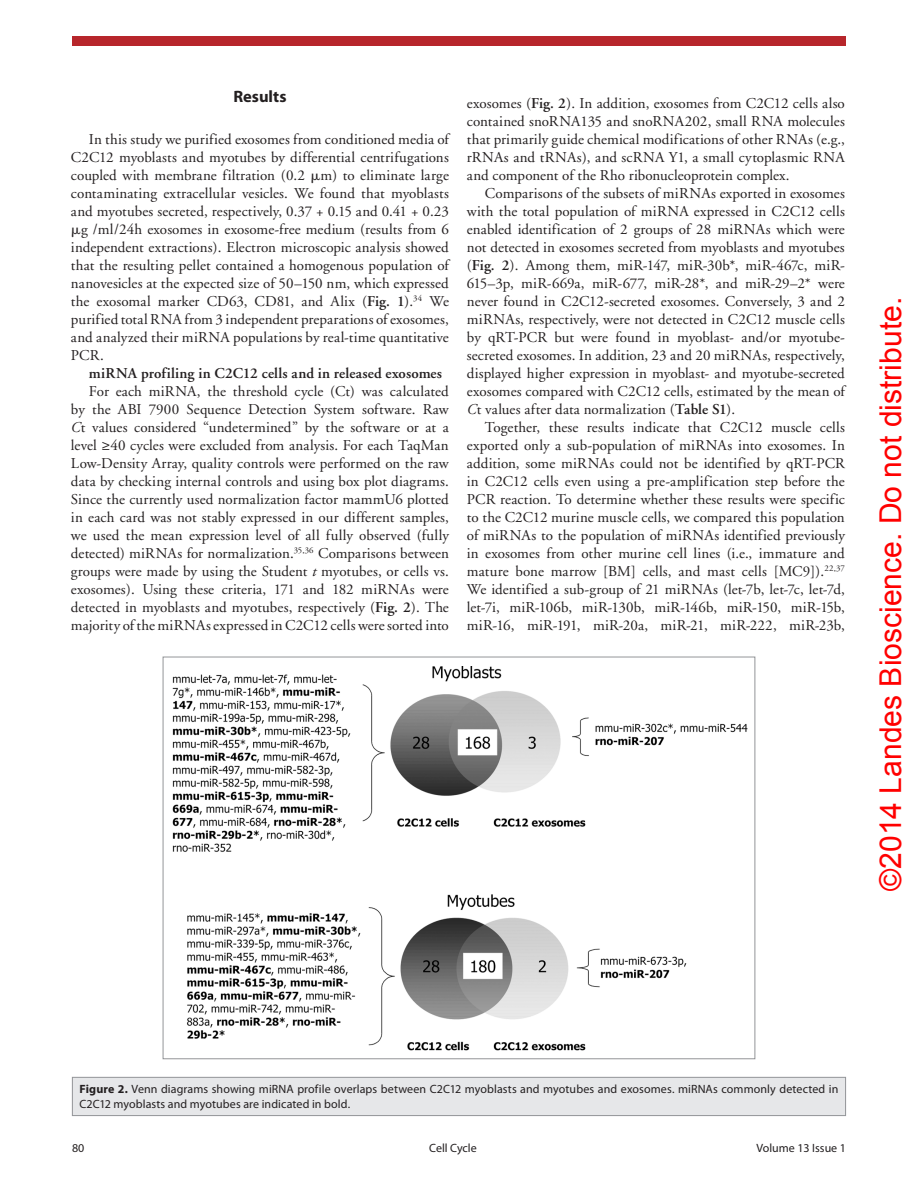
<style>
.page{position:relative;width:918px;height:1188px;background:#fff}
.page>*{position:absolute;margin:0;border:0;box-sizing:border-box;transform-origin:0 0}
.t1{font:30.15px "Arial";color:#f00}
.t2{font:700 16.5px "Myriad Pro";color:#231f20}
.t3{font:15px/18px "Adobe Garamond";letter-spacing:.01em;color:#231f20;text-align:justify}
.t4{font:600 15px "Adobe Garamond";letter-spacing:.01em;color:#231f20}
.t5{font:12px/15px "Myriad Pro";letter-spacing:.005em;color:#231f20}
.s1{font-family:"Universal Std Greekw Math Pi"}
.s2{font-weight:600}
.s3{font-style:italic}
.s4{font-family:"Myriad Pro"}
.s5{font-weight:700}
</style>
<div class="page">
<div style="left:72px;top:36px;width:774px;height:10px;background:#b7262b"></div>
<img style="left:172px;top:666px;width:576px;height:385px">
<div style="left:72px;top:1077px;width:774px;height:39px;background:#e6e7e9"></div>
<div style="left:72px;top:1077px;width:774px;height:39px;border:1px solid #939598"></div>
<p class="t2" style="left:233px;top:86px;width:55px">Results</p>
<p class="t3" style="left:71px;top:131px;width:380px;text-indent:18px">In this study we purified exosomes from conditioned media of C2C12 myoblasts and myotubes by differential centrifugations coupled with membrane filtration (0.2 <span class="s1">μ</span>m) to eliminate large contaminating extracellular vesicles. We found that myoblasts and myotubes secreted, respectively, 0.37 + 0.15 and 0.41 + 0.23 <span class="s1">μ</span>g /ml/24h exosomes in exosome-free medium (results from 6 independent extractions). Electron microscopic analysis showed that the resulting pellet contained a homogenous population of nanovesicles at the expected size of 50–150 nm, which expressed the exosomal marker CD63, CD81, and Alix (<span class="s2">Fig. 1</span>).<sup>34</sup> We purified total RNA from 3 independent preparations of exosomes, and analyzed their miRNA populations by real-time quantitative PCR.</p>
<p class="t4" style="left:89px;top:365px;width:355px">miRNA profiling in C2C12 cells and in released exosomes</p>
<p class="t3" style="left:71px;top:383px;width:380px;text-indent:18px">For each miRNA, the threshold cycle (Ct) was calculated by the ABI 7900 Sequence Detection System software. Raw <span class="s3">C</span>t values considered “undetermined” by the software or at a level <span class="s4">≥</span>40 cycles were excluded from analysis. For each TaqMan Low-Density Array, quality controls were performed on the raw data by checking internal controls and using box plot diagrams.<br>Since the currently used normalization factor mammU6 plotted in each card was not stably expressed in our different samples, we used the mean expression level of all fully observed (fully detected) miRNAs for normalization.<sup>35,36</sup> Comparisons between groups were made by using the Student <span class="s3">t</span> myotubes, or cells vs. exosomes). Using these criteria, 171 and 182 miRNAs were detected in myoblasts and myotubes, respectively (<span class="s2">Fig. 2</span>). The majority of the miRNAs expressed in C2C12 cells were sorted into</p>
<p class="t3" style="left:467px;top:95px;width:380px">exosomes (<span class="s2">Fig. 2</span>). In addition, exosomes from C2C12 cells also contained snoRNA135 and snoRNA202, small RNA molecules that primarily guide chemical modifications of other RNAs (e.g., rRNAs and tRNAs), and scRNA Y1, a small cytoplasmic RNA and component of the Rho ribonucleoprotein complex.</p>
<p class="t3" style="left:467px;top:185px;width:380px;text-indent:18px">Comparisons of the subsets of miRNAs exported in exosomes with the total population of miRNA expressed in C2C12 cells enabled identification of 2 groups of 28 miRNAs which were not detected in exosomes secreted from myoblasts and myotubes (<span class="s2">Fig. 2</span>). Among them, miR-147, miR-30b*, miR-467c, miR-615–3p, miR-669a, miR-677, miR-28*, and miR-29–2* were never found in C2C12-secreted exosomes. Conversely, 3 and 2 miRNAs, respectively, were not detected in C2C12 muscle cells by qRT-PCR but were found in myoblast- and/or myotube&shy;secreted exosomes. In addition, 23 and 20 miRNAs, respectively, displayed higher expression in myoblast- and myotube-secreted exosomes compared with C2C12 cells, estimated by the mean of <span class="s3">C</span>t values after data normalization (<span class="s2">Table S1</span>).</p>
<p class="t3" style="left:467px;top:419px;width:380px;text-indent:18px">Together, these results indicate that C2C12 muscle cells exported only a sub-population of miRNAs into exosomes. In addition, some miRNAs could not be identified by qRT-PCR in C2C12 cells even using a pre-amplification step before the PCR reaction. To determine whether these results were specific to the C2C12 murine muscle cells, we compared this population of miRNAs to the population of miRNAs identified previously in exosomes from other murine cell lines (i.e., immature and mature bone marrow [BM] cells, and mast cells [MC9]).<sup>22,37<br></sup>We identified a sub-group of 21 miRNAs (let-7b, let-7c, let-7d, let-7i, miR-106b, miR-130b, miR-146b, miR-150, miR-15b, miR-16, miR-191, miR-20a, miR-21, miR-222, miR-23b,</p>
<h1 class="t1" style="left:871px;top:891px;width:595px;rotate:-90deg">©2014 Landes Bioscience. Do not distribute.</h1>
<p class="t5" style="left:80px;top:1082px;width:761px"><span class="s5">Figure 2.</span> Venn diagrams showing miRNA profile overlaps between C2C12 myoblasts and myotubes and exosomes. miRNAs commonly detected in<br>C2C12 myoblasts and myotubes are indicated in bold.</p>
<p class="t5" style="left:72px;top:1140px;width:14px">80</p>
<p class="t5" style="left:429px;top:1140px;width:49px">Cell Cycle</p>
<p class="t5" style="left:757px;top:1140px;width:91px">Volume 13 Issue 1</p>
</div>
